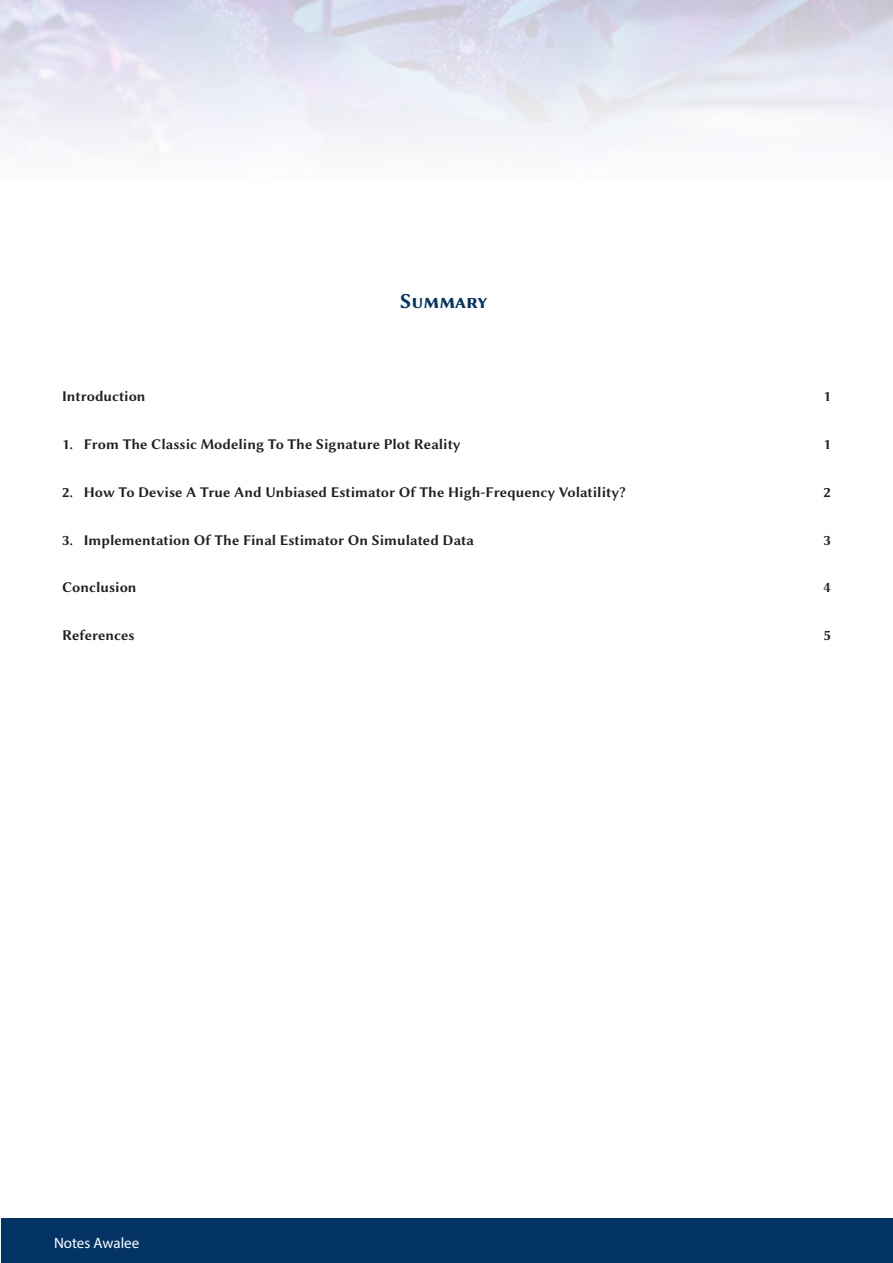
<style>
.page{position:relative;width:893px;height:1263px;background:#fff}
.page>*{position:absolute;margin:0;border:0;box-sizing:border-box;transform-origin:0 0}
.t1{font:21.45px "Lin Biolinum TB";color:#043464}
.t2{font:15px "Lin Biolinum TB";color:#231f20}
.t3{font:15px "Myriad Pro";color:#fff}
</style>
<div class="page">
<div style="left:1px;top:1219px;width:892px;height:44px;background:#043464"></div>
<p class="t1" style="left:400px;top:286px;width:89px">Summary</p>
<p class="t2" style="left:62px;top:386px;width:85px">Introduction</p>
<p class="t2" style="left:823px;top:386px;width:9px">1</p>
<p class="t2" style="left:62px;top:433px;width:400px">1. From The Classic Modeling To The Signature Plot Reality</p>
<p class="t2" style="left:823px;top:433px;width:9px">1</p>
<p class="t2" style="left:62px;top:481px;width:565px">2. How To Devise A True And Unbiased Estimator Of The High-Frequency Volatility?</p>
<p class="t2" style="left:823px;top:481px;width:9px">2</p>
<p class="t2" style="left:62px;top:529px;width:413px">3. Implementation Of The Final Estimator On Simulated Data</p>
<p class="t2" style="left:823px;top:529px;width:9px">3</p>
<p class="t2" style="left:62px;top:577px;width:76px">Conclusion</p>
<p class="t2" style="left:823px;top:577px;width:9px">4</p>
<p class="t2" style="left:62px;top:625px;width:74px">References</p>
<p class="t2" style="left:823px;top:625px;width:9px">5</p>
<p class="t3" style="left:54px;top:1233px;width:87px">Notes Awalee</p>
</div>
